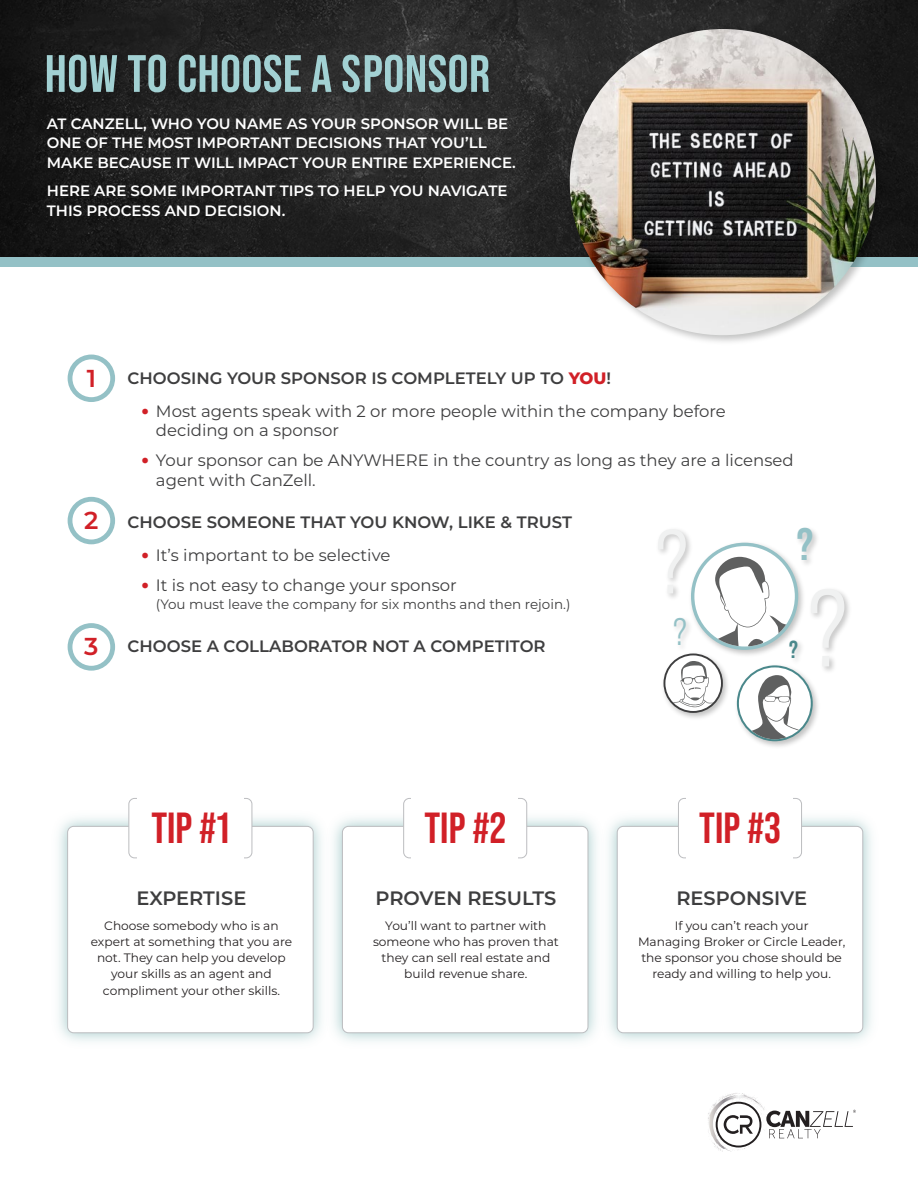
<style>
.page{position:relative;width:918px;height:1188px;background:#fff}
.page>*{position:absolute;margin:0;border:0;box-sizing:border-box;transform-origin:0 0}
.t1{font:109.35px "Bebas Neue Pro Middle";color:#f0f1f1}
.t2{font:90.45px "Bebas Neue Pro Middle";color:#f0f1f1}
.t3{font:700 52.5px "Bebas Neue Pro";letter-spacing:.01em;color:#a2d1d3}
.t4{font:700 45.45px "Bebas Neue Pro";color:#94c1c6}
.t5{font:700 43.5px "Bebas Neue Pro";color:#d12027}
.t6{font:38.25px "Bebas Neue Pro Middle";color:#94c1c6}
.t7{font:700 24.6px "Bebas Neue Pro";color:#4a888b}
.t8{font:600 24.45px "Montserrat";color:#d12027}
.t9{font:600 19.35px "Montserrat";color:#3e3e3f}
.t10{font:16.5px/19.5px "Montserrat";color:#3e3e3f}
.t11{font:600 16.5px "Montserrat";color:#3e3e3f}
.t12{font:600 15px/19.5px "Montserrat";color:#fff}
.t13{font:13.5px "Montserrat";color:#3e3e3f}
.t14{font:12.15px/16.2px "Montserrat";color:#231f20;text-align:center}
.s1{font-weight:800;color:#d12027}
.s2{font-weight:800;font-size:19.5px;color:#d12027}
</style>
<div class="page">
<img style="left:658px;top:529px;width:191px;height:218px">
<div style="left:691px;top:543px;width:107px;height:107px;background:#94c1c6;border-radius:50%"></div>
<div style="left:694px;top:546px;width:101px;height:101px;background:#fff;border-radius:50%"></div>
<svg style="left:694px;top:557px;width:101px;height:90px"></svg>
<svg style="left:663px;top:654px;width:60px;height:59px"></svg>
<svg style="left:665px;top:655px;width:56px;height:56px"></svg>
<svg style="left:665px;top:661px;width:56px;height:50px"></svg>
<svg style="left:737px;top:665px;width:76px;height:76px"></svg>
<div style="left:739px;top:667px;width:72px;height:72px;background:#fff;border-radius:50%"></div>
<svg style="left:739px;top:675px;width:72px;height:64px"></svg>
<img style="left:0;top:0;width:918px;height:258px">
<div style="left:0;top:258px;width:918px;height:9px;background:#94c1c6"></div>
<img style="left:563px;top:22px;width:326px;height:320px">
<img style="left:570px;top:29px;width:306px;height:306px;border-radius:153px">
<div style="left:67px;top:826px;width:247px;height:207px;border:1px solid #bcbdc0;border-radius:6px"></div>
<div style="left:129px;top:798px;width:123px;height:60px;background:#fff;border-radius:6px"></div>
<div style="left:129px;top:798px;width:123px;height:60px;border:1px solid #bcbdc0;border-radius:6px"></div>
<div style="left:137px;top:796px;width:106px;height:74px;background:#fff"></div>
<img style="left:322px;top:806px;width:274px;height:236px">
<div style="left:342px;top:826px;width:246px;height:207px;background:#fff;border-radius:6px"></div>
<div style="left:342px;top:826px;width:246px;height:207px;border:1px solid #bcbdc0;border-radius:6px"></div>
<div style="left:404px;top:798px;width:123px;height:60px;background:#fff;border-radius:6px"></div>
<div style="left:403px;top:798px;width:124px;height:60px;border:1px solid #bcbdc0;border-radius:6px"></div>
<div style="left:412px;top:796px;width:106px;height:74px;background:#fff"></div>
<img style="left:596px;top:816px;width:276px;height:226px">
<div style="left:617px;top:826px;width:246px;height:207px;background:#fff;border-radius:6px"></div>
<div style="left:617px;top:826px;width:246px;height:207px;border:1px solid #bcbdc0;border-radius:6px"></div>
<div style="left:678px;top:798px;width:124px;height:60px;background:#fff;border-radius:6px"></div>
<div style="left:678px;top:798px;width:124px;height:60px;border:1px solid #bcbdc0;border-radius:6px"></div>
<div style="left:687px;top:796px;width:106px;height:74px;background:#fff"></div>
<svg style="left:708px;top:1093px;width:148px;height:59px"></svg>
<div style="left:68px;top:355px;width:47px;height:47px;background:#94c1c6;border-radius:50%"></div>
<div style="left:72px;top:359px;width:38px;height:38px;background:#fff;border-radius:50%"></div>
<div style="left:68px;top:497px;width:47px;height:47px;background:#94c1c6;border-radius:50%"></div>
<div style="left:72px;top:502px;width:38px;height:38px;background:#fff;border-radius:50%"></div>
<div style="left:68px;top:623px;width:47px;height:48px;background:#94c1c6;border-radius:50%"></div>
<div style="left:72px;top:628px;width:38px;height:38px;background:#fff;border-radius:50%"></div>
<h3 class="t3" style="left:45px;top:44px;width:447px">HOW TO CHOOSE A SPONSOR</h3>
<p class="t12" style="left:47px;top:113px;width:471px">AT CANZELL, WHO YOU NAME AS YOUR SPONSOR WILL BE<br>ONE OF THE MOST IMPORTANT DECISIONS THAT YOU’LL<br>MAKE BECAUSE IT WILL IMPACT YOUR ENTIRE EXPERIENCE.</p>
<p class="t12" style="left:47px;top:180px;width:462px">HERE ARE SOME IMPORTANT TIPS TO HELP YOU NAVIGATE<br>THIS PROCESS AND DECISION.</p>
<h3 class="t8" style="left:87px;top:361px;width:11px">1</h3>
<h3 class="t8" style="left:84px;top:503px;width:16px">2</h3>
<h3 class="t8" style="left:84px;top:629px;width:16px">3</h3>
<h3 class="t11" style="left:128px;top:366px;width:485px">CHOOSING YOUR SPONSOR IS COMPLETELY UP TO <span class="s1">YOU</span>!</h3>
<h3 class="t10" style="left:156px;top:400px;width:571px;text-indent:-14px"><span class="s2">•</span> Most agents speak with 2 or more people within the company before deciding on a sponsor</h3>
<h3 class="t10" style="left:156px;top:450px;width:639px;text-indent:-14px"><span class="s2">•</span> Your sponsor can be ANYWHERE in the country as long as they are a licensed agent with CanZell.</h3>
<h3 class="t11" style="left:128px;top:510px;width:446px">CHOOSE SOMEONE THAT YOU KNOW, LIKE &amp; TRUST</h3>
<h3 class="t10" style="left:142px;top:544px;width:250px"><span class="s2">•</span> It’s important to be selective</h3>
<h3 class="t10" style="left:142px;top:574px;width:317px"><span class="s2">•</span> It is not easy to change your sponsor</h3>
<p class="t13" style="left:156px;top:595px;width:416px">(You must leave the company for six months and then rejoin.)</p>
<h3 class="t11" style="left:128px;top:635px;width:420px">CHOOSE A COLLABORATOR NOT A COMPETITOR</h3>
<h3 class="t4" style="left:797px;top:519px;width:18px">?</h3>
<h2 class="t2" style="left:656px;top:511px;width:34px">?</h2>
<h3 class="t6" style="left:673px;top:611px;width:15px">?</h3>
<h1 class="t1" style="left:808px;top:567px;width:41px">?</h1>
<h3 class="t7" style="left:789px;top:635px;width:10px">?</h3>
<h3 class="t5" style="left:151px;top:803px;width:79px">TIP #1</h3>
<h3 class="t5" style="left:424px;top:803px;width:83px">TIP #2</h3>
<h3 class="t5" style="left:699px;top:803px;width:83px">TIP #3</h3>
<h3 class="t9" style="left:137px;top:885px;width:111px">EXPERTISE</h3>
<p class="t14" style="left:91px;top:917px;width:203px">Choose somebody who is an expert at something that you are not. They can help you develop your skills as an agent and compliment your other skills.</p>
<h3 class="t9" style="left:376px;top:885px;width:182px">PROVEN RESULTS</h3>
<p class="t14" style="left:373px;top:917px;width:187px">You’ll want to partner with someone who has proven that they can sell real estate and build revenue share.</p>
<h3 class="t9" style="left:676px;top:885px;width:132px">RESPONSIVE</h3>
<p class="t14" style="left:638px;top:917px;width:209px">If you can’t reach your<br>Managing Broker or Circle Leader, the sponsor you chose should be ready and willing to help you.</p>
</div>
